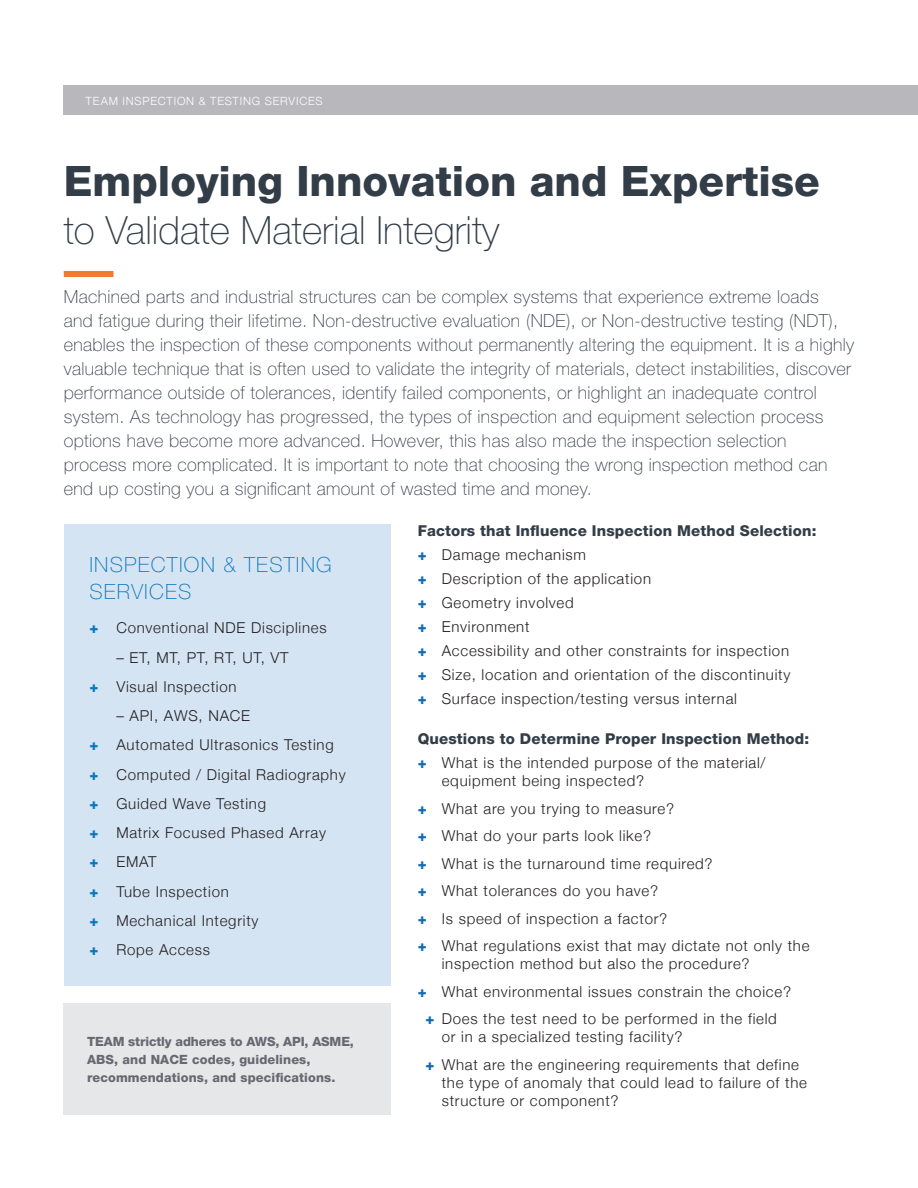
<style>
.page{position:relative;width:918px;height:1188px;background:#fff}
.page>*{position:absolute;margin:0;border:0;box-sizing:border-box;transform-origin:0 0}
.t1{font:800 42px "Helvetica Neue";color:#323d48}
.t2{font:100 39px "Helvetica Neue";color:#323d48}
.t3{font:100 21px/27px "Helvetica Neue";letter-spacing:.06em;color:#0a77bb}
.t4{font:100 18px/24px "Helvetica Neue";letter-spacing:.02em;color:#323d48}
.t5{font:300 15px/29.2px "Helvetica Neue";letter-spacing:.05em;color:#231f20}
.t6{font:800 15px/24px "Helvetica Neue";letter-spacing:.01em;color:#323d48}
.t7{font:800 12.75px/18px "Helvetica Neue";letter-spacing:.01em;color:#666872}
.t8{font:300 11.4px "Helvetica Neue";letter-spacing:.07em;color:#fff}
.s1{font-weight:800;color:#323d48}
.s2{font-weight:800;color:#116bb6}
.s3{color:#116bb6}
.s4{font-weight:300;color:#231f20}
.s5{font-weight:800;color:#0a77bb}
</style>
<div class="page">
<div style="left:64px;top:85px;width:854px;height:29px;background:#b8b7bc"></div>
<div style="left:64px;top:271px;width:49px;height:6px;background:#f17a2c"></div>
<div style="left:64px;top:524px;width:327px;height:462px;background:#d5e4f3"></div>
<div style="left:64px;top:1004px;width:327px;height:111px;background:#e6e7e9"></div>
<p class="t8" style="left:86px;top:91px;width:239px">TEAM INSPECTION &amp; TESTING SERVICES</p>
<h1 class="t1" style="left:64px;top:156px;width:758px">Employing Innovation and Expertise</h1>
<h2 class="t2" style="left:64px;top:208px;width:437px">to Validate Material Integrity</h2>
<p class="t4" style="left:64px;top:285px;width:792px">Machined parts and industrial structures can be complex systems that experience extreme loads<br>and fatigue during their lifetime. Non-destructive evaluation (NDE), or Non-destructive testing (NDT), enables the inspection of these components without permanently altering the equipment. It is a highly valuable technique that is often used to validate the integrity of materials, detect instabilities, discover performance outside of tolerances, identify failed components, or highlight an inadequate control system. As technology has progressed, the types of inspection and equipment selection process options have become more advanced. However, this has also made the inspection selection<br>process more complicated. It is important to note that choosing the wrong inspection method can end up costing you a significant amount of wasted time and money.</p>
<p class="t5" style="left:418px;top:517px;width:400px;line-height:24px"><span class="s1">Factors that Influence Inspection Method Selection: </span><span class="s2">+</span> Damage mechanism<br><span class="s2">+</span> Description of the application<br><span class="s2">+</span> Geometry involved<br><span class="s2">+</span> Environment<br><span class="s2">+</span> Accessibility and other constraints for inspection<br><span class="s2">+</span> Size, location and orientation of the discontinuity<br><span class="s2">+</span> Surface inspection/testing versus internal</p>
<p class="t6" style="left:418px;top:727px;width:393px">Questions to Determine Proper Inspection Method: <span class="s3">+</span> <span class="s4">What is the intended purpose of the material/</span></p>
<p class="t5" style="left:418px;top:766px;width:393px;line-height:27.5px;text-indent:24px">equipment being inspected?<br><span class="s2">+</span> What are you trying to measure?<br><span class="s2">+</span> What do your parts look like?<br><span class="s2">+</span> What is the turnaround time required?<br><span class="s2">+</span> What tolerances do you have?<br><span class="s2">+</span> Is speed of inspection a factor?<br><span class="s2">+</span> What regulations exist that may dictate not only the</p>
<p class="t5" style="left:442px;top:948px;width:309px">inspection method but also the procedure?</p>
<p class="t5" style="left:418px;top:976px;width:375px"><span class="s2">+</span> What environmental issues constrain the choice?</p>
<p class="t5" style="left:426px;top:1003px;width:353px"><span class="s2">+</span> Does the test need to be performed in the field</p>
<p class="t5" style="left:426px;top:1022px;width:375px;line-height:27.5px;text-indent:16px">or in a specialized testing facility?<br><span class="s2">+</span> What are the engineering requirements that define</p>
<p class="t5" style="left:442px;top:1072px;width:367px;line-height:18px">the type of anomaly that could lead to failure of the structure or component?</p>
<h3 class="t3" style="left:89px;top:551px;width:244px">INSPECTION &amp; TESTING<br>SERVICES</h3>
<p class="t5" style="left:89px;top:612px;width:239px"><span class="s5">+</span> Conventional NDE Disciplines</p>
<p class="t5" style="left:89px;top:641px;width:201px;text-indent:27px">– ET, MT, PT, RT, UT, VT <span class="s5">+</span> Visual Inspection</p>
<p class="t5" style="left:89px;top:700px;width:258px;text-indent:27px">– API, AWS, NACE<br><span class="s5">+</span> Automated Ultrasonics Testing <span class="s5">+</span> Computed / Digital Radiography <span class="s5">+</span> Guided Wave Testing<br><span class="s5">+</span> Matrix Focused Phased Array<br><span class="s5">+</span> EMAT<br><span class="s5">+</span> Tube Inspection<br><span class="s5">+</span> Mechanical Integrity<br><span class="s5">+</span> Rope Access</p>
<p class="t7" style="left:87px;top:1033px;width:268px">TEAM strictly adheres to AWS, API, ASME,<br>ABS, and NACE codes, guidelines, recommendations, and specifications.</p>
</div>
